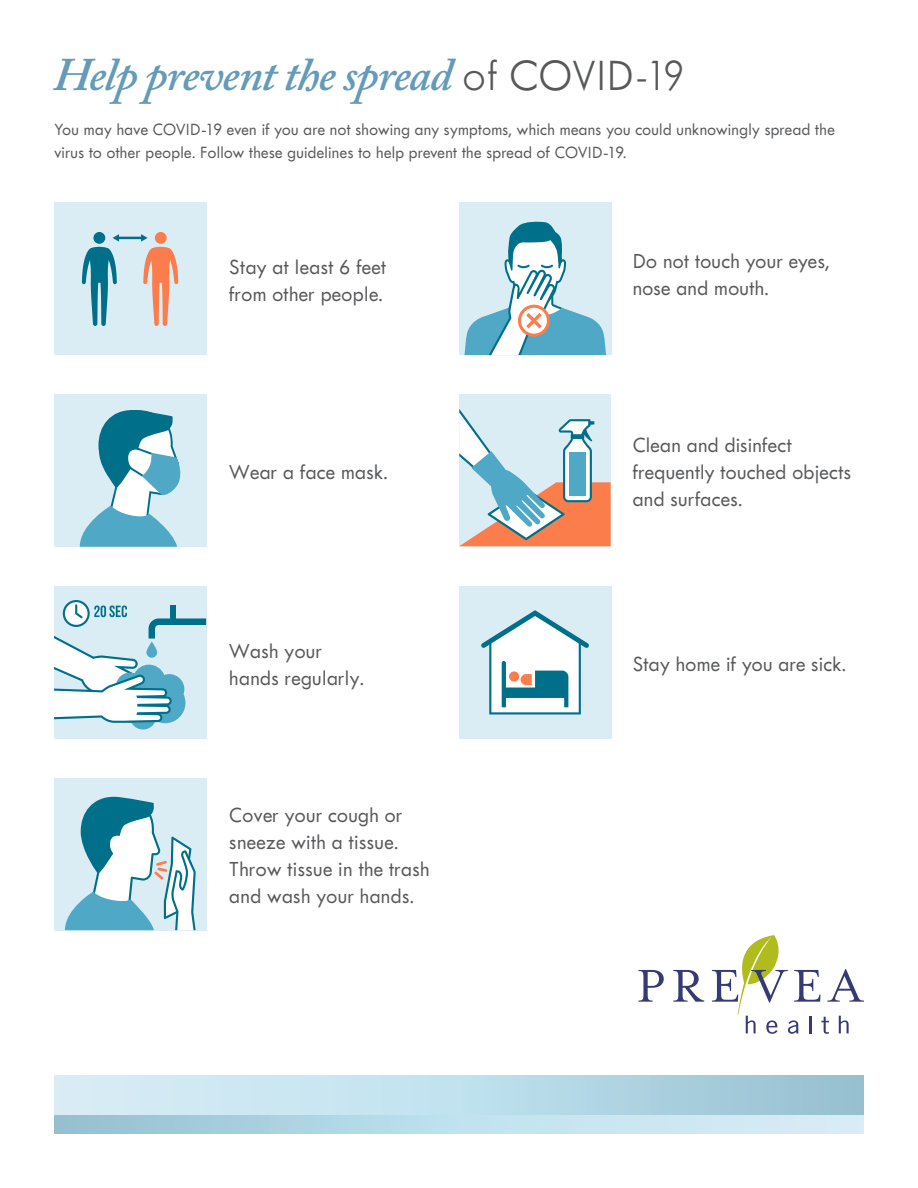
<style>
.page{position:relative;width:918px;height:1188px;background:#fff}
.page>*{position:absolute;margin:0;border:0;box-sizing:border-box;transform-origin:0 0}
.t1{font:italic 600 46.5px "Adobe Caslon Pro";letter-spacing:-.03em;color:#639bb8}
.Body_Copy{font:22.5px/27px "Twentieth Century Semi Medium PL";color:#57585a}
.Body_Copy-2{font:18px/22.5px "Twentieth Century Semi Medium PL";letter-spacing:-.005em;color:#57585a}
.s1{font-family:"Twentieth Century Light PL";font-weight:400;font-style:normal;color:#57585a}
</style>
<div class="page">
<div style="left:459px;top:586px;width:152px;height:152px;background:#daedf5"></div>
<svg style="left:481px;top:610px;width:108px;height:104px"></svg>
<div style="left:54px;top:586px;width:152px;height:152px;background:#daedf5"></div>
<svg style="left:54px;top:600px;width:152px;height:130px"></svg>
<div style="left:54px;top:395px;width:152px;height:152px;background:#daedf5"></div>
<svg style="left:80px;top:410px;width:101px;height:137px"></svg>
<div style="left:54px;top:203px;width:152px;height:152px;background:#daedf5"></div>
<div style="left:93px;top:232px;width:12px;height:12px;background:#006f8a;border-radius:50%"></div>
<div style="left:155px;top:232px;width:12px;height:12px;background:#fb7d4c;border-radius:50%"></div>
<svg style="left:82px;top:234px;width:96px;height:92px"></svg>
<div style="left:54px;top:778px;width:153px;height:152px;background:#daedf5"></div>
<svg style="left:65px;top:797px;width:131px;height:133px"></svg>
<div style="left:459px;top:202px;width:153px;height:153px;background:#daedf5"></div>
<svg style="left:464px;top:221px;width:142px;height:134px"></svg>
<div style="left:459px;top:395px;width:152px;height:151px;background:#daedf5"></div>
<svg style="left:459px;top:409px;width:152px;height:137px"></svg>
<div style="left:54px;top:1076px;width:810px;height:58px;background:linear-gradient(to right,#def3fc,#99c5d6)"></div>
<div style="left:54px;top:1116px;width:810px;height:18px;background:linear-gradient(to right,#99c5d6,#def3fc)"></div>
<svg style="left:638px;top:970px;width:26px;height:32px"></svg>
<svg style="left:673px;top:970px;width:31px;height:32px"></svg>
<svg style="left:712px;top:935px;width:152px;height:99px"></svg>
<p class="t1" style="left:54px;top:47px;width:632px">Help prevent the spread <span class="s1">of COVID-19</span></p>
<p class="Body_Copy-2" style="left:54px;top:119px;width:782px">You may have COVID-19 even if you are not showing any symptoms, which means you could unknowingly spread the virus to other people. Follow these guidelines to help prevent the spread of COVID-19.</p>
<p class="Body_Copy" style="left:229px;top:254px;width:159px">Stay at least 6 feet from other people.</p>
<p class="Body_Copy" style="left:632px;top:248px;width:199px">Do not touch your eyes, nose and mouth.</p>
<p class="Body_Copy" style="left:229px;top:459px;width:160px">Wear a face mask.</p>
<p class="Body_Copy" style="left:229px;top:637px;width:137px">Wash your hands regularly.</p>
<p class="Body_Copy" style="left:229px;top:802px;width:202px">Cover your cough or sneeze with a tissue.<br>Throw tissue in the trash and wash your hands.</p>
<p class="Body_Copy" style="left:632px;top:432px;width:220px">Clean and disinfect frequently touched objects and surfaces.</p>
<p class="Body_Copy" style="left:632px;top:651px;width:215px">Stay home if you are sick.</p>
</div>
